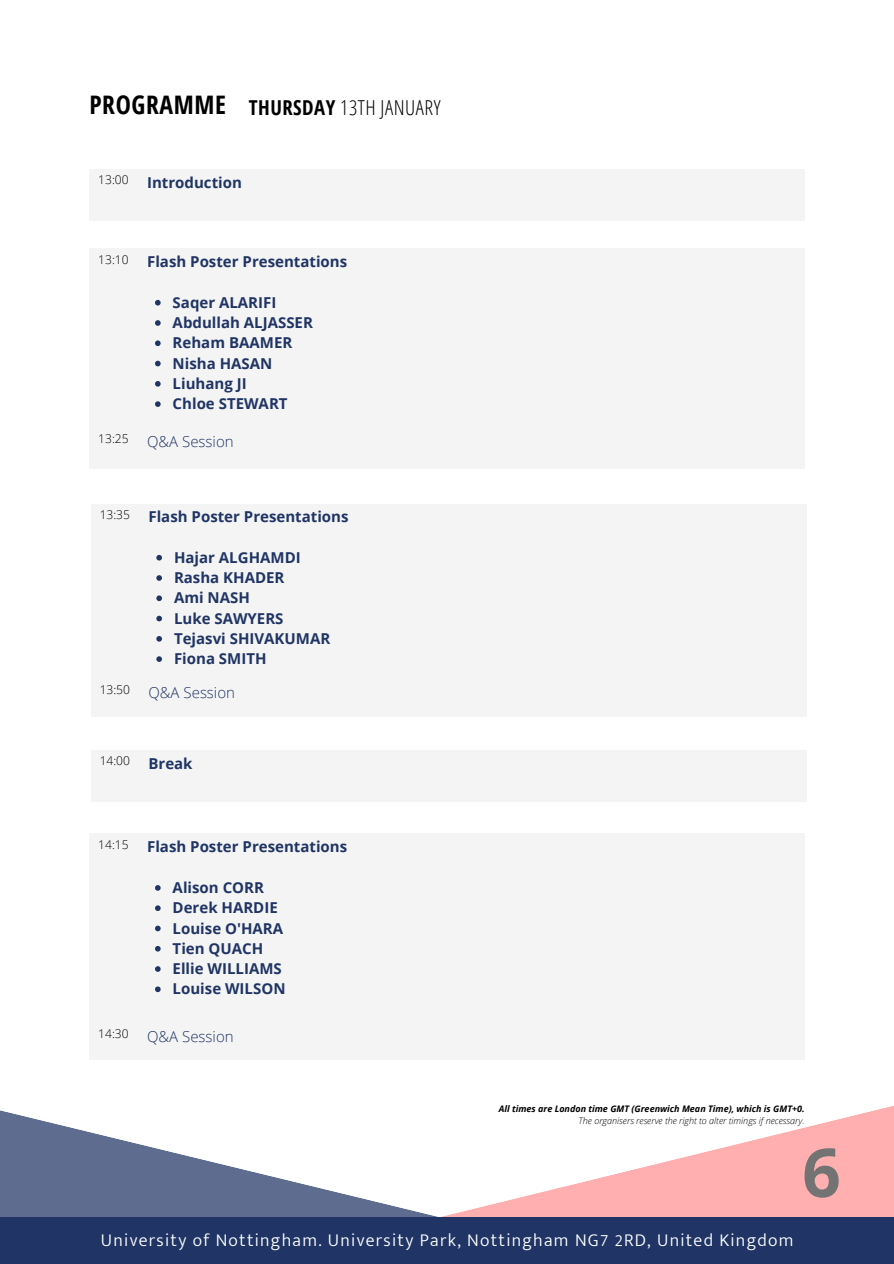
<style>
.page{position:relative;width:894px;height:1264px;background:#fff}
.page>*{position:absolute;margin:0;border:0;box-sizing:border-box;transform-origin:0 0}
.t1{font:700 67.5px "Open Sans";color:#737373}
.t2{font:700 25.5px "Open Sans Condensed";letter-spacing:.025em;color:#000}
.t3{font:300 20.55px "Open Sans Condensed";letter-spacing:.025em;color:#000}
.t4{font:300 18px "Mukta Mahee";letter-spacing:.07em;color:#fff}
.t5{font:700 15px "Open Sans";color:#203565}
.t6{font:300 15px "Open Sans";color:#203565}
.t7{font:300 12px "Open Sans";color:#000}
.t8{font:italic 700 9px "Open Sans";color:#000}
.t9{font:italic 300 9px "Open Sans";color:#000}
.s1{font-weight:700}
</style>
<div class="page">
<div style="left:89px;top:169px;width:715px;height:52px;background:#f4f4f4"></div>
<div style="left:89px;top:248px;width:715px;height:221px;background:#f4f4f4"></div>
<svg style="left:155px;top:300px;width:6px;height:5px"></svg>
<svg style="left:155px;top:320px;width:6px;height:6px"></svg>
<svg style="left:155px;top:340px;width:6px;height:6px"></svg>
<svg style="left:155px;top:361px;width:6px;height:5px"></svg>
<svg style="left:155px;top:381px;width:6px;height:5px"></svg>
<svg style="left:155px;top:401px;width:6px;height:6px"></svg>
<div style="left:91px;top:503px;width:715px;height:213px;background:#f4f4f4"></div>
<svg style="left:156px;top:555px;width:6px;height:5px"></svg>
<svg style="left:156px;top:575px;width:6px;height:6px"></svg>
<svg style="left:156px;top:595px;width:6px;height:6px"></svg>
<svg style="left:156px;top:615px;width:6px;height:6px"></svg>
<svg style="left:156px;top:636px;width:6px;height:5px"></svg>
<svg style="left:156px;top:656px;width:6px;height:6px"></svg>
<div style="left:91px;top:750px;width:715px;height:52px;background:#f4f4f4"></div>
<div style="left:89px;top:833px;width:715px;height:227px;background:#f4f4f4"></div>
<svg style="left:155px;top:885px;width:6px;height:5px"></svg>
<svg style="left:155px;top:905px;width:6px;height:6px"></svg>
<svg style="left:155px;top:925px;width:6px;height:6px"></svg>
<svg style="left:155px;top:946px;width:6px;height:5px"></svg>
<svg style="left:155px;top:966px;width:6px;height:5px"></svg>
<svg style="left:155px;top:986px;width:6px;height:6px"></svg>
<svg style="left:470px;top:1106px;width:423px;height:111px;fill:#ffafaf"></svg>
<svg style="left:0;top:1110px;width:470px;height:107px"></svg>
<div style="left:0;top:1217px;width:893px;height:46px;background:#203565"></div>
<p class="t2" style="left:89px;top:87px;width:138px">PROGRAMME</p>
<p class="t3" style="left:249px;top:93px;width:193px"><span class="s1">THURSDAY</span> 13TH JANUARY</p>
<p class="t7" style="left:98px;top:171px;width:32px">13:00</p>
<p class="t5" style="left:147px;top:172px;width:96px">Introduction</p>
<p class="t7" style="left:98px;top:251px;width:32px">13:10</p>
<p class="t5" style="left:147px;top:251px;width:201px">Flash Poster Presentations</p>
<p class="t5" style="left:173px;top:292px;width:105px">Saqer ALARIFI</p>
<p class="t5" style="left:173px;top:312px;width:142px">Abdullah ALJASSER</p>
<p class="t5" style="left:173px;top:332px;width:121px">Reham BAAMER</p>
<p class="t5" style="left:173px;top:352px;width:101px">Nisha HASAN</p>
<p class="t5" style="left:173px;top:373px;width:76px">Liuhang JI</p>
<p class="t5" style="left:173px;top:393px;width:116px">Chloe STEWART</p>
<p class="t7" style="left:98px;top:430px;width:32px">13:25</p>
<p class="t6" style="left:147px;top:430px;width:88px">Q&amp;A Session</p>
<p class="t7" style="left:100px;top:506px;width:32px">13:35</p>
<p class="t5" style="left:148px;top:506px;width:201px">Flash Poster Presentations</p>
<p class="t5" style="left:174px;top:546px;width:128px">Hajar ALGHAMDI</p>
<p class="t5" style="left:174px;top:567px;width:112px">Rasha KHADER</p>
<p class="t5" style="left:174px;top:587px;width:77px">Ami NASH</p>
<p class="t5" style="left:174px;top:607px;width:111px">Luke SAWYERS</p>
<p class="t5" style="left:174px;top:628px;width:158px">Tejasvi SHIVAKUMAR</p>
<p class="t5" style="left:174px;top:648px;width:94px">Fiona SMITH</p>
<p class="t7" style="left:100px;top:681px;width:32px">13:50</p>
<p class="t6" style="left:148px;top:681px;width:88px">Q&amp;A Session</p>
<p class="t7" style="left:100px;top:752px;width:32px">14:00</p>
<p class="t5" style="left:148px;top:752px;width:46px">Break</p>
<p class="t7" style="left:98px;top:836px;width:32px">14:15</p>
<p class="t5" style="left:147px;top:836px;width:201px">Flash Poster Presentations</p>
<p class="t5" style="left:173px;top:877px;width:93px">Alison CORR</p>
<p class="t5" style="left:173px;top:897px;width:107px">Derek HARDIE</p>
<p class="t5" style="left:173px;top:917px;width:112px">Louise O'HARA</p>
<p class="t5" style="left:173px;top:937px;width:92px">Tien QUACH</p>
<p class="t5" style="left:173px;top:958px;width:111px">Ellie WILLIAMS</p>
<p class="t5" style="left:173px;top:978px;width:114px">Louise WILSON</p>
<p class="t7" style="left:98px;top:1025px;width:32px">14:30</p>
<p class="t6" style="left:147px;top:1025px;width:88px">Q&amp;A Session</p>
<p class="t8" style="left:498px;top:1101px;width:307px">All times are London time GMT (Greenwich Mean Time), which is GMT+0.</p>
<p class="t9" style="left:578px;top:1113px;width:227px">The organisers reserve the right to alter timings if necessary.</p>
<p class="t1" style="left:802px;top:1124px;width:40px">6</p>
<p class="t4" style="left:101px;top:1228px;width:693px">University of Nottingham. University Park, Nottingham NG7 2RD, United Kingdom</p>
</div>
